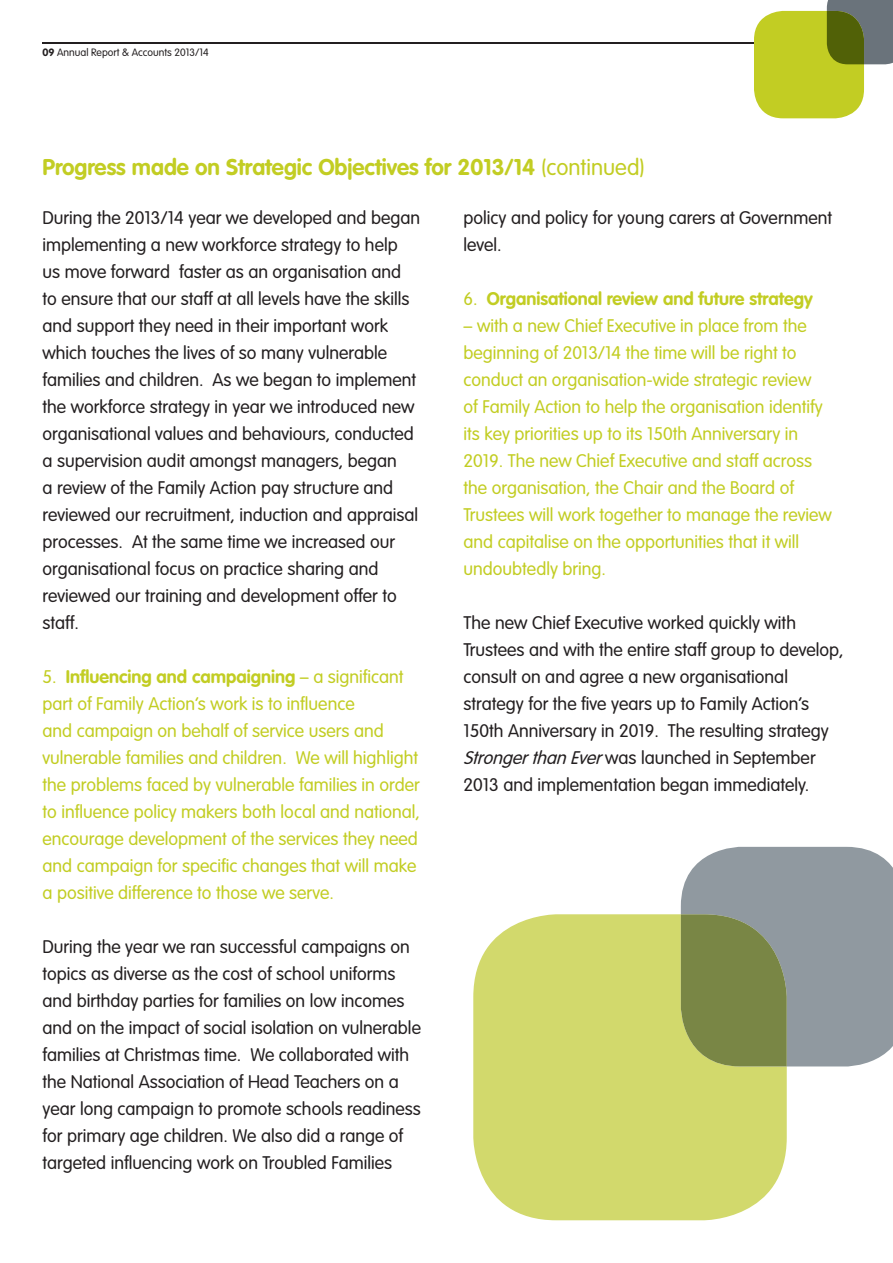
<style>
.page{position:relative;width:893px;height:1263px;background:#fff}
.page>*{position:absolute;margin:0;border:0;box-sizing:border-box;transform-origin:0 0}
.t1{font:700 22.5px "VAG Rounded";color:#c2cd23}
.t2{font:300 18px/27px "VAG Rounded";color:#231f20}
.t3{font:300 18px/27px "VAG Rounded";color:#c2cd23}
.t4{font:700 18px "VAG Rounded";color:#c2cd23}
.t5{font:300 10.5px "VAG Rounded";color:#231f20}
.s1{font-weight:700}
.s2{font-weight:300}
.s3{font-style:italic}
</style>
<div class="page">
<hr style="left:43px;top:42px;width:807px;height:1px;background:#231f20">
<div style="left:754px;top:11px;width:110px;height:107px;background:#c2cd23;border-radius:29px"></div>
<svg style="left:827px;top:0;width:66px;height:64px;background:#616d4a"></svg>
<div style="left:473px;top:914px;width:314px;height:306px;background:#d2d96c"></div>
<div style="left:681px;top:847px;width:212px;height:219px;background:#9099a0"></div>
<svg style="left:681px;top:914px;width:106px;height:152px;background:#7f8b4e"></svg>
<p class="t5" style="left:43px;top:48px;width:168px"><span class="s1">09</span> Annual Report &amp; Accounts 2013/14</p>
<p class="t1" style="left:43px;top:158px;width:604px">Progress made on Strategic Objectives for 2013/14 <span class="s2">(continued)</span></p>
<p class="t2" style="left:43px;top:206px;width:379px">During the 2013/14 year we developed and began implementing a new workforce strategy to help<br>us move forward faster as an organisation and to ensure that our staff at all levels have the skills and support they need in their important work which touches the lives of so many vulnerable families and children. As we began to implement the workforce strategy in year we introduced new organisational values and behaviours, conducted a supervision audit amongst managers, began<br>a review of the Family Action pay structure and reviewed our recruitment, induction and appraisal processes. At the same time we increased our organisational focus on practice sharing and reviewed our training and development offer to staff.</p>
<p class="t2" style="left:463px;top:206px;width:370px">policy and policy for young carers at Government level.</p>
<p class="t4" style="left:463px;top:292px;width:351px"><span class="s2">6.</span> Organisational review and future strategy</p>
<p class="t3" style="left:463px;top:314px;width:370px">– with a new Chief Executive in place from the beginning of 2013/14 the time will be right to conduct an organisation-wide strategic review<br>of Family Action to help the organisation identify its key priorities up to its 150th Anniversary in 2019. The new Chief Executive and staff across the organisation, the Chair and the Board of Trustees will work together to manage the review and capitalise on the opportunities that it will undoubtedly bring.</p>
<p class="t2" style="left:463px;top:611px;width:382px">The new Chief Executive worked quickly with Trustees and with the entire staff group to develop, consult on and agree a new organisational strategy for the five years up to Family Action’s 150th Anniversary in 2019. The resulting strategy <span class="s3">Strongerthan Ever</span>was launched in September 2013 and implementation began immediately.</p>
<p class="t3" style="left:43px;top:665px;width:379px">5. <span class="s1">Influencing and campaigning</span> – a significant part of Family Action’s work is to influence<br>and campaign on behalf of service users and vulnerable families and children. We will highlight the problems faced by vulnerable families in order to influence policy makers both local and national, encourage development of the services they need and campaign for specific changes that will make a positive difference to those we serve.</p>
<p class="t2" style="left:43px;top:935px;width:380px">During the year we ran successful campaigns on topics as diverse as the cost of school uniforms and birthday parties for families on low incomes and on the impact of social isolation on vulnerable families at Christmas time. We collaborated with the National Association of Head Teachers on a year long campaign to promote schools readiness for primary age children. We also did a range of targeted influencing work on Troubled Families</p>
</div>
